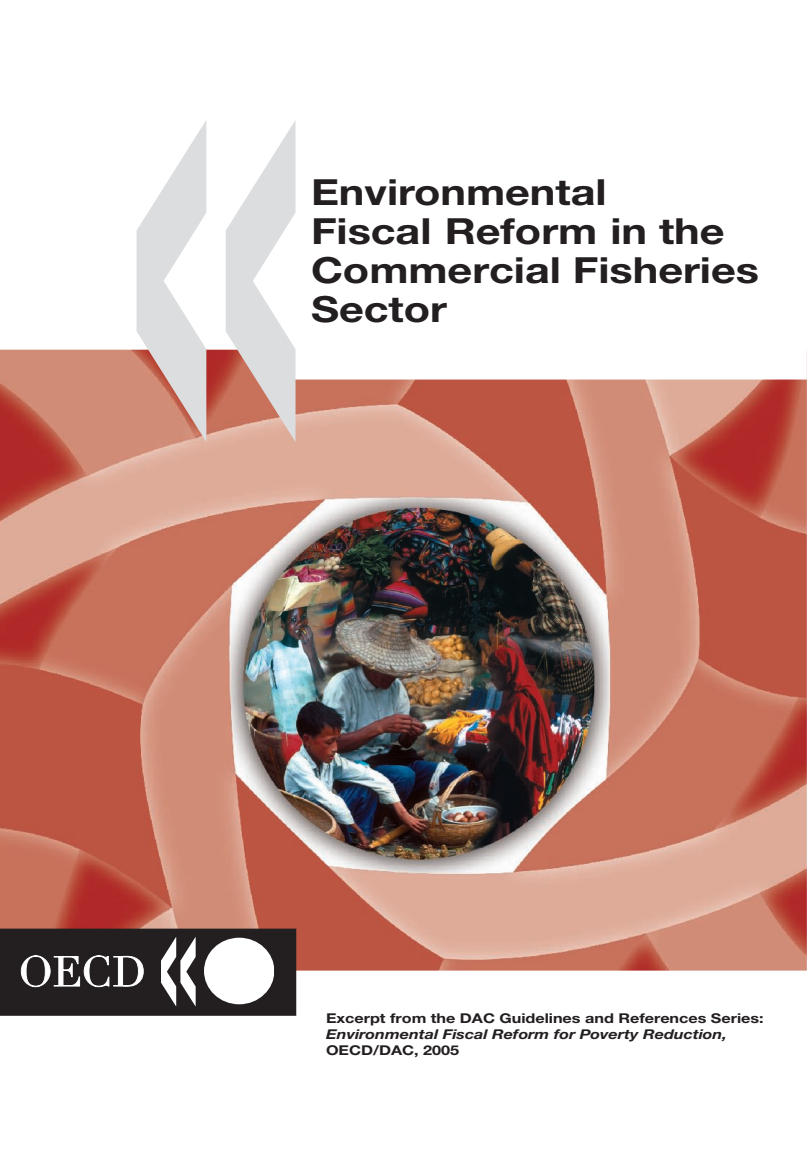
<style>
.page{position:relative;width:807px;height:1149px;background:#fff}
.page>*{position:absolute;margin:0;border:0;box-sizing:border-box;transform-origin:0 0}
.t1{font:700 36px/39px "Helvetica Neue";color:#231f20;scale:1.2 1}
.t2{font:700 13.5px "Helvetica Neue";color:#231f20;scale:1.2 1}
.t3{font:italic 700 13.5px "Helvetica Neue";color:#231f20;scale:1.2 1}
</style>
<div class="page">
<img style="left:0;top:350px;width:806px;height:620px">
<div style="left:278px;top:328px;width:528px;height:51px;background:#fff"></div>
<div style="left:0;top:928px;width:296px;height:88px;background:#231f20"></div>
<div style="left:204px;top:938px;width:70px;height:66px;background:#fff;border-radius:50%"></div>
<svg style="left:161px;top:937px;width:35px;height:69px"></svg>
<svg style="left:21px;top:955px;width:123px;height:32px"></svg>
<svg style="left:136px;top:349px;width:159px;height:99px;background:#c97564"></svg>
<h1 class="t1" style="left:311px;top:172px;width:375px">Environmental<br>Fiscal Reform in the<br>Commercial Fisheries<br>Sector</h1>
<p class="t2" style="left:326px;top:1010px;width:366px">Excerpt from the DAC Guidelines and References Series:</p>
<p class="t3" style="left:326px;top:1026px;width:335px">Environmental Fiscal Reform for Poverty Reduction,</p>
<p class="t2" style="left:326px;top:1042px;width:112px">OECD/DAC, 2005</p>
</div>
